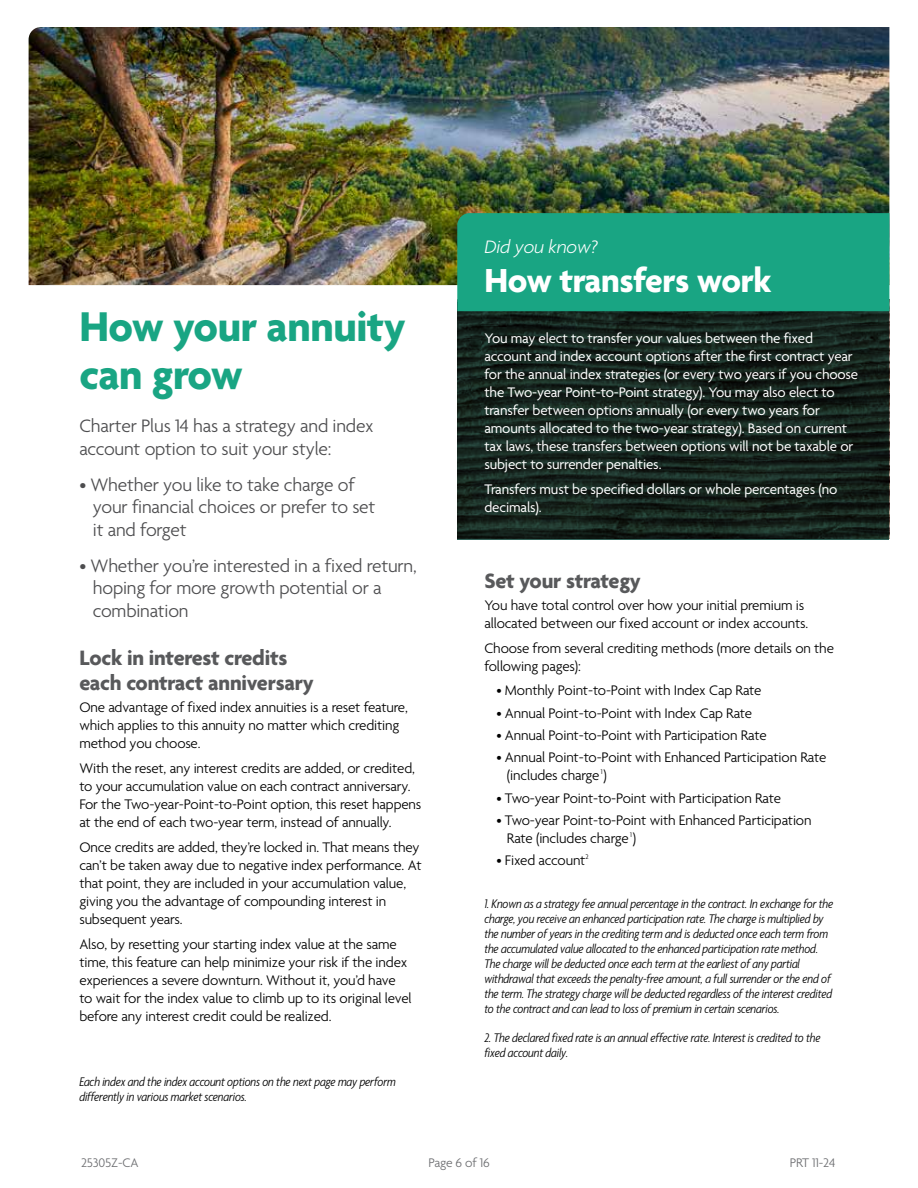
<style>
.page{position:relative;width:918px;height:1188px;background:#fff}
.page>*{position:absolute;margin:0;border:0;box-sizing:border-box;transform-origin:0 0}
.t1{font:700 45px/48px "Agenda";letter-spacing:-.01em;color:#19a583}
.t2{font:700 36px "Agenda";letter-spacing:-.01em;color:#fff}
.t3{font:700 22.5px/25.5px "Agenda";letter-spacing:-.01em;color:#58595b}
.t4{font:300 19.5px/22.5px "Agenda";letter-spacing:-.01em;color:#4d4d4f}
.t5{font:italic 300 19.5px "Agenda";letter-spacing:-.01em;color:#fff}
.t6{font:300 15px/18px "Agenda";letter-spacing:-.01em;color:#000}
.t7{font:15px/18px "Agenda";letter-spacing:-.01em;color:#fff}
.t8{font:italic 300 condensed 13.5px/15px "Agenda";letter-spacing:-.01em;color:#000}
.t9{font:300 13.5px "Agenda";letter-spacing:-.01em;color:#6d6e71}
</style>
<div class="page">
<img style="left:29px;top:27px;width:860px;height:258px">
<svg style="left:457px;top:311px;width:432px;height:229px;background:#15241d"></svg>
<div style="left:457px;top:213px;width:432px;height:98px;background:#19a583"></div>
<h1 class="t1" style="left:79px;top:306px;width:328px">How your annuity can grow</h1>
<h3 class="t4" style="left:79px;top:416px;width:296px">Charter Plus 14 has a strategy and index account option to suit your style:</h3>
<h3 class="t4" style="left:93px;top:474px;width:284px;text-indent:-14px">• Whether you like to take charge of your financial choices or prefer to set it and forget</h3>
<h3 class="t4" style="left:93px;top:555px;width:325px;text-indent:-13px">• Whether you’re interested in a fixed return, hoping for more growth potential or a combination</h3>
<h3 class="t3" style="left:79px;top:646px;width:236px">Lock in interest credits each contract anniversary</h3>
<p class="t6" style="left:79px;top:700px;width:330px">One advantage of fixed index annuities is a reset feature, which applies to this annuity no matter which crediting method you choose.</p>
<p class="t6" style="left:79px;top:760px;width:344px">With the reset, any interest credits are added, or credited, to your accumulation value on each contract anniversary.<br>For the Two-year-Point-to-Point option, this reset happens at the end of each two-year term, instead of annually.</p>
<p class="t6" style="left:79px;top:839px;width:344px">Once credits are added, they’re locked in. That means they can’t be taken away due to negative index performance. At that point, they are included in your accumulation value, giving you the advantage of compounding interest in subsequent years.</p>
<p class="t6" style="left:79px;top:936px;width:334px">Also, by resetting your starting index value at the same time, this feature can help minimize your risk if the index experiences a severe downturn. Without it, you’d have to wait for the index value to climb up to its original level before any interest credit could be realized.</p>
<p class="t8" style="left:79px;top:1074px;width:318px">Each index and the index account options on the next page may perform differently in various market scenarios.</p>
<h3 class="t5" style="left:484px;top:235px;width:115px">Did you know?</h3>
<h2 class="t2" style="left:484px;top:261px;width:289px">How transfers work</h2>
<p class="t7" style="left:484px;top:330px;width:375px">You may elect to transfer your values between the fixed account and index account options after the first contract year for the annual index strategies (or every two years if you choose the Two-year Point-to-Point strategy). You may also elect to transfer between options annually (or every two years for amounts allocated to the two-year strategy). Based on current tax laws, these transfers between options will not be taxable or subject to surrender penalties.</p>
<p class="t7" style="left:484px;top:481px;width:355px">Transfers must be specified dollars or whole percentages (no decimals).</p>
<h3 class="t3" style="left:484px;top:569px;width:158px">Set your strategy</h3>
<p class="t6" style="left:484px;top:597px;width:325px">You have total control over how your initial premium is allocated between our fixed account or index accounts.</p>
<p class="t6" style="left:484px;top:640px;width:351px">Choose from several crediting methods (more details on the following pages):</p>
<p class="t6" style="left:496px;top:683px;width:267px">• Monthly Point-to-Point with Index Cap Rate</p>
<p class="t6" style="left:496px;top:705px;width:257px">• Annual Point-to-Point with Index Cap Rate</p>
<p class="t6" style="left:496px;top:727px;width:272px">• Annual Point-to-Point with Participation Rate</p>
<p class="t6" style="left:507px;top:750px;width:321px;text-indent:-10px">• Annual Point-to-Point with Enhanced Participation Rate (includes charge <sup>1</sup> )</p>
<p class="t6" style="left:496px;top:790px;width:286px">• Two-year Point-to-Point with Participation Rate</p>
<p class="t6" style="left:507px;top:812px;width:306px;text-indent:-10px">• Two-year Point-to-Point with Enhanced Participation<br>Rate (includes charge <sup>1</sup> )</p>
<p class="t6" style="left:496px;top:853px;width:94px">• Fixed account<sup>2</sup></p>
<p class="t8" style="left:484px;top:896px;width:351px">1. Known as a strategy fee annual percentage in the contract. In exchange for the charge, you receive an enhanced participation rate. The charge is multiplied by the number of years in the crediting term and is deducted once each term from the accumulated value allocated to the enhanced participation rate method.<br>The charge will be deducted once each term at the earliest of any partial withdrawal that exceeds the penalty-free amount, a full surrender or the end of the term. The strategy charge will be deducted regardless of the interest credited to the contract and can lead to loss of premium in certain scenarios.</p>
<p class="t8" style="left:484px;top:1030px;width:338px">2. The declared fixed rate is an annual effective rate. Interest is credited to the fixed account daily.</p>
<p class="t9" style="left:81px;top:1155px;width:59px">25305Z-CA</p>
<p class="t9" style="left:428px;top:1155px;width:63px">Page 6 of 16</p>
<p class="t9" style="left:790px;top:1155px;width:47px">PRT 11-24</p>
</div>
